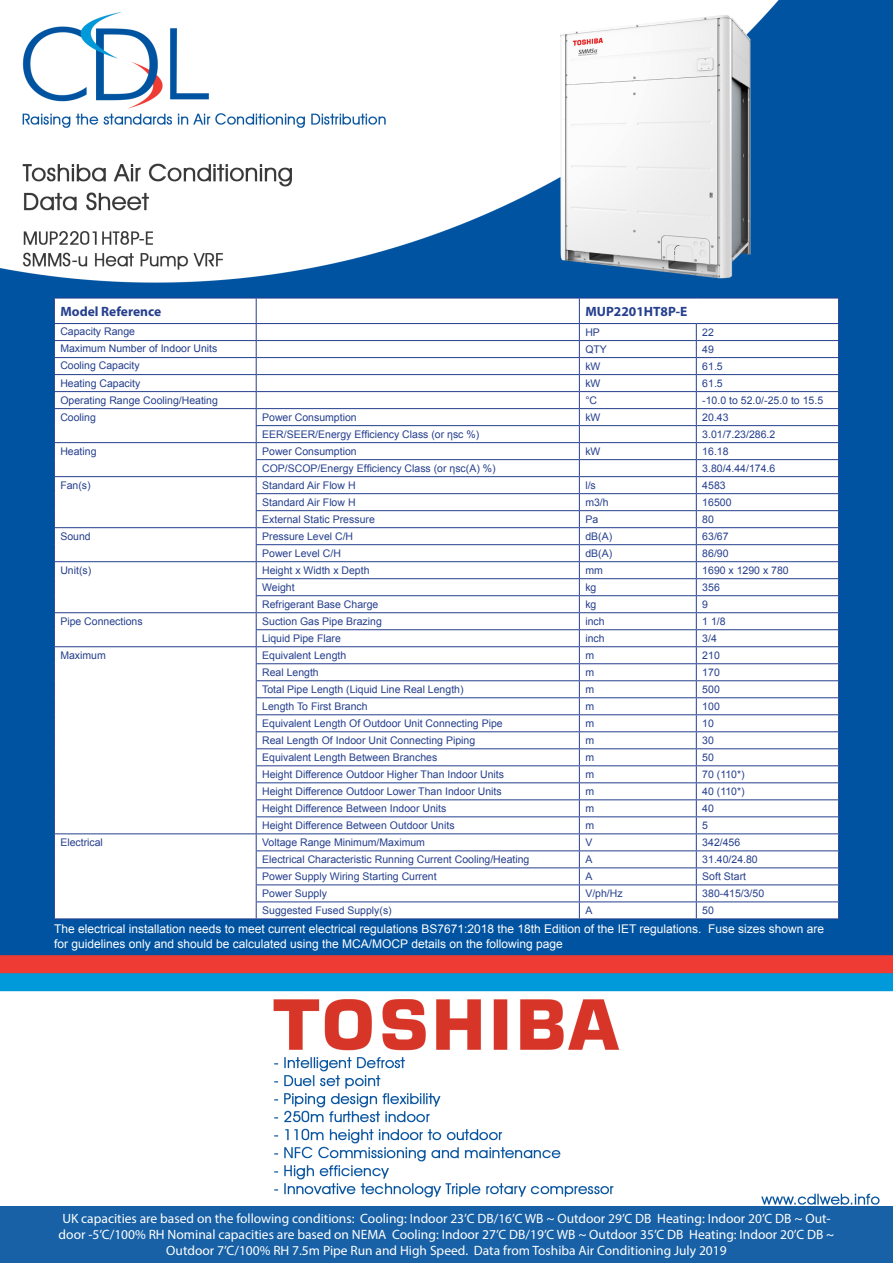
<style>
.page{position:relative;width:893px;height:1263px;background:#fff}
.page>*{position:absolute;margin:0;border:0;box-sizing:border-box;transform-origin:0 0}
.t1{font:13.5px/16.2px "Myriad Pro";color:#fff;text-align:center}
.t2{font:700 13.5px "Myriad Pro";color:#253f8e}
.t3{font:12px/14.4px "Arial";color:#fff}
.t4{font:10.5px "Arial";color:#253f8e}
</style>
<div class="page">
<img style="left:0;top:0;width:893px;height:1205px">
<svg style="left:54px;top:298px;width:785px;height:620px"></svg>
<hr style="left:54px;top:918px;width:202px;height:1px;background:#253f8e">
<hr style="left:256px;top:918px;width:323px;height:1px;background:#253f8e">
<hr style="left:579px;top:918px;width:117px;height:1px;background:#253f8e">
<hr style="left:696px;top:918px;width:143px;height:1px;background:#253f8e">
<div style="left:0;top:1206px;width:893px;height:57px;background:#1861a6"></div>
<p class="t2" style="left:60px;top:302px;width:102px">Model Reference</p>
<p class="t2" style="left:585px;top:302px;width:103px">MUP2201HT8P-E</p>
<p class="t4" style="left:60px;top:325px;width:76px">Capacity Range</p>
<p class="t4" style="left:585px;top:325px;width:16px">HP</p>
<p class="t4" style="left:702px;top:325px;width:13px">22</p>
<p class="t4" style="left:60px;top:342px;width:158px">Maximum Number of Indoor Units</p>
<p class="t4" style="left:585px;top:342px;width:23px">QTY</p>
<p class="t4" style="left:702px;top:342px;width:13px">49</p>
<p class="t4" style="left:60px;top:359px;width:81px">Cooling Capacity</p>
<p class="t4" style="left:585px;top:359px;width:17px">kW</p>
<p class="t4" style="left:702px;top:359px;width:22px">61.5</p>
<p class="t4" style="left:60px;top:376px;width:81px">Heating Capacity</p>
<p class="t4" style="left:585px;top:376px;width:17px">kW</p>
<p class="t4" style="left:702px;top:376px;width:22px">61.5</p>
<p class="t4" style="left:60px;top:393px;width:159px">Operating Range Cooling/Heating</p>
<p class="t4" style="left:585px;top:393px;width:13px">°C</p>
<p class="t4" style="left:702px;top:393px;width:122px">-10.0 to 52.0/-25.0 to 15.5</p>
<p class="t4" style="left:60px;top:410px;width:37px">Cooling</p>
<p class="t4" style="left:262px;top:410px;width:96px">Power Consumption</p>
<p class="t4" style="left:585px;top:410px;width:17px">kW</p>
<p class="t4" style="left:702px;top:410px;width:28px">20.43</p>
<p class="t4" style="left:262px;top:427px;width:219px">EER/SEER/Energy Efficiency Class (or ηsc %)</p>
<p class="t4" style="left:702px;top:427px;width:74px">3.01/7.23/286.2</p>
<p class="t4" style="left:60px;top:444px;width:38px">Heating</p>
<p class="t4" style="left:262px;top:444px;width:96px">Power Consumption</p>
<p class="t4" style="left:585px;top:444px;width:17px">kW</p>
<p class="t4" style="left:702px;top:444px;width:28px">16.18</p>
<p class="t4" style="left:262px;top:461px;width:235px">COP/SCOP/Energy Efficiency Class (or ηsc(A) %)</p>
<p class="t4" style="left:702px;top:461px;width:74px">3.80/4.44/174.6</p>
<p class="t4" style="left:60px;top:478px;width:32px">Fan(s)</p>
<p class="t4" style="left:262px;top:478px;width:95px">Standard Air Flow H</p>
<p class="t4" style="left:585px;top:478px;width:12px">l/s</p>
<p class="t4" style="left:702px;top:478px;width:25px">4583</p>
<p class="t4" style="left:262px;top:495px;width:95px">Standard Air Flow H</p>
<p class="t4" style="left:585px;top:495px;width:25px">m3/h</p>
<p class="t4" style="left:702px;top:495px;width:31px">16500</p>
<p class="t4" style="left:262px;top:512px;width:114px">External Static Pressure</p>
<p class="t4" style="left:585px;top:512px;width:14px">Pa</p>
<p class="t4" style="left:702px;top:512px;width:13px">80</p>
<p class="t4" style="left:60px;top:529px;width:32px">Sound</p>
<p class="t4" style="left:262px;top:529px;width:93px">Pressure Level C/H</p>
<p class="t4" style="left:585px;top:529px;width:28px">dB(A)</p>
<p class="t4" style="left:702px;top:529px;width:28px">63/67</p>
<p class="t4" style="left:262px;top:546px;width:80px">Power Level C/H</p>
<p class="t4" style="left:585px;top:546px;width:28px">dB(A)</p>
<p class="t4" style="left:702px;top:546px;width:28px">86/90</p>
<p class="t4" style="left:60px;top:563px;width:32px">Unit(s)</p>
<p class="t4" style="left:262px;top:563px;width:109px">Height x Width x Depth</p>
<p class="t4" style="left:585px;top:563px;width:19px">mm</p>
<p class="t4" style="left:702px;top:563px;width:88px">1690 x 1290 x 780</p>
<p class="t4" style="left:262px;top:580px;width:34px">Weight</p>
<p class="t4" style="left:585px;top:580px;width:13px">kg</p>
<p class="t4" style="left:702px;top:580px;width:19px">356</p>
<p class="t4" style="left:262px;top:597px;width:118px">Refrigerant Base Charge</p>
<p class="t4" style="left:585px;top:597px;width:13px">kg</p>
<p class="t4" style="left:702px;top:597px;width:7px">9</p>
<p class="t4" style="left:60px;top:614px;width:84px">Pipe Connections</p>
<p class="t4" style="left:262px;top:614px;width:121px">Suction Gas Pipe Brazing</p>
<p class="t4" style="left:585px;top:614px;width:21px">inch</p>
<p class="t4" style="left:702px;top:614px;width:25px">1 1/8</p>
<p class="t4" style="left:262px;top:631px;width:80px">Liquid Pipe Flare</p>
<p class="t4" style="left:585px;top:631px;width:21px">inch</p>
<p class="t4" style="left:702px;top:631px;width:16px">3/4</p>
<p class="t4" style="left:60px;top:648px;width:47px">Maximum</p>
<p class="t4" style="left:262px;top:648px;width:86px">Equivalent Length</p>
<p class="t4" style="left:585px;top:648px;width:10px">m</p>
<p class="t4" style="left:702px;top:648px;width:19px">210</p>
<p class="t4" style="left:262px;top:665px;width:58px">Real Length</p>
<p class="t4" style="left:585px;top:665px;width:10px">m</p>
<p class="t4" style="left:702px;top:665px;width:19px">170</p>
<p class="t4" style="left:262px;top:682px;width:203px">Total Pipe Length (Liquid Line Real Length)</p>
<p class="t4" style="left:585px;top:682px;width:10px">m</p>
<p class="t4" style="left:702px;top:682px;width:19px">500</p>
<p class="t4" style="left:262px;top:700px;width:107px">Length To First Branch</p>
<p class="t4" style="left:585px;top:700px;width:10px">m</p>
<p class="t4" style="left:702px;top:700px;width:19px">100</p>
<p class="t4" style="left:262px;top:717px;width:242px">Equivalent Length Of Outdoor Unit Connecting Pipe</p>
<p class="t4" style="left:585px;top:717px;width:10px">m</p>
<p class="t4" style="left:702px;top:717px;width:13px">10</p>
<p class="t4" style="left:262px;top:734px;width:215px">Real Length Of Indoor Unit Connecting Piping</p>
<p class="t4" style="left:585px;top:734px;width:10px">m</p>
<p class="t4" style="left:702px;top:734px;width:13px">30</p>
<p class="t4" style="left:262px;top:751px;width:177px">Equivalent Length Between Branches</p>
<p class="t4" style="left:585px;top:751px;width:10px">m</p>
<p class="t4" style="left:702px;top:751px;width:13px">50</p>
<p class="t4" style="left:262px;top:768px;width:243px">Height Difference Outdoor Higher Than Indoor Units</p>
<p class="t4" style="left:585px;top:768px;width:10px">m</p>
<p class="t4" style="left:702px;top:768px;width:44px">70 (110*)</p>
<p class="t4" style="left:262px;top:785px;width:241px">Height Difference Outdoor Lower Than Indoor Units</p>
<p class="t4" style="left:585px;top:785px;width:10px">m</p>
<p class="t4" style="left:702px;top:785px;width:44px">40 (110*)</p>
<p class="t4" style="left:262px;top:802px;width:186px">Height Difference Between Indoor Units</p>
<p class="t4" style="left:585px;top:802px;width:10px">m</p>
<p class="t4" style="left:702px;top:802px;width:13px">40</p>
<p class="t4" style="left:262px;top:819px;width:194px">Height Difference Between Outdoor Units</p>
<p class="t4" style="left:585px;top:819px;width:10px">m</p>
<p class="t4" style="left:702px;top:819px;width:7px">5</p>
<p class="t4" style="left:60px;top:835px;width:44px">Electrical</p>
<p class="t4" style="left:262px;top:836px;width:164px">Voltage Range Minimum/Maximum</p>
<p class="t4" style="left:585px;top:836px;width:9px">V</p>
<p class="t4" style="left:702px;top:836px;width:39px">342/456</p>
<p class="t4" style="left:262px;top:853px;width:269px">Electrical Characteristic Running Current Cooling/Heating</p>
<p class="t4" style="left:585px;top:853px;width:9px">A</p>
<p class="t4" style="left:702px;top:853px;width:57px">31.40/24.80</p>
<p class="t4" style="left:262px;top:870px;width:176px">Power Supply Wiring Starting Current</p>
<p class="t4" style="left:585px;top:870px;width:9px">A</p>
<p class="t4" style="left:702px;top:870px;width:45px">Soft Start</p>
<p class="t4" style="left:262px;top:887px;width:66px">Power Supply</p>
<p class="t4" style="left:585px;top:887px;width:39px">V/ph/Hz</p>
<p class="t4" style="left:702px;top:887px;width:63px">380-415/3/50</p>
<p class="t4" style="left:262px;top:904px;width:131px">Suggested Fused Supply(s)</p>
<p class="t4" style="left:585px;top:904px;width:9px">A</p>
<p class="t4" style="left:702px;top:904px;width:13px">50</p>
<p class="t3" style="left:54px;top:922px;width:772px">The electrical installation needs to meet current electrical regulations BS7671:2018 the 18th Edition of the IET regulations. Fuse sizes shown are for guidelines only and should be calculated using the MCA/MOCP details on the following page</p>
<p class="t1" style="left:59px;top:1210px;width:777px">UK capacities are based on the following conditions: Cooling: Indoor 23’C DB/16’C WB ~ Outdoor 29’C DB Heating: Indoor 20’C DB ~ Out&shy;door -5’C/100% RH Nominal capacities are based on NEMA Cooling: Indoor 27’C DB/19’C WB ~ Outdoor 35’C DB Heating: Indoor 20’C DB ~<br>Outdoor 7’C/100% RH 7.5m Pipe Run and High Speed. Data from Toshiba Air Conditioning July 2019</p>
</div>
